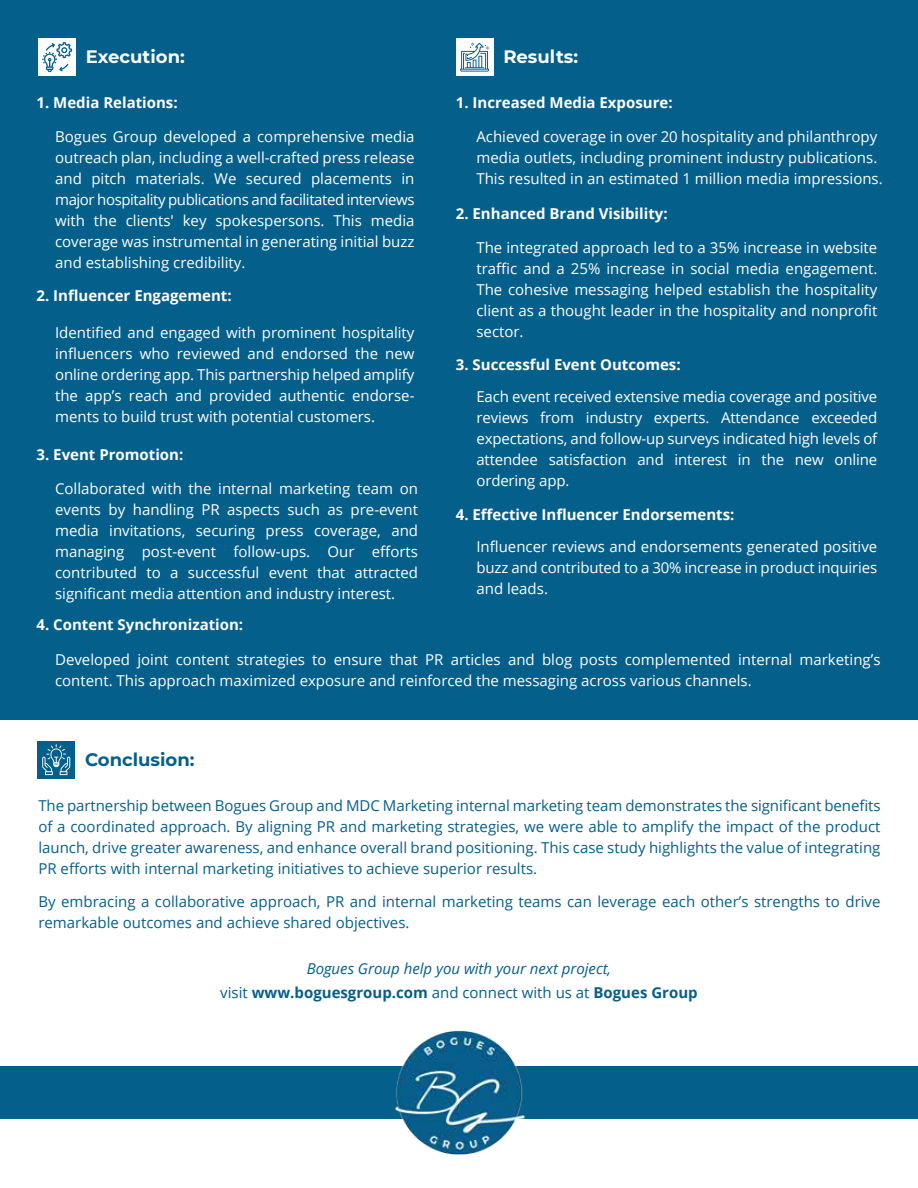
<style>
.page{position:relative;width:918px;height:1188px;background:#fff}
.page>*{position:absolute;margin:0;border:0;box-sizing:border-box;transform-origin:0 0}
.t1{font:700 18px "Montserrat";color:#fff}
.t2{font:700 18px "Montserrat";color:#055f8b}
.t3{font:15px/21px "Open Sans";color:#fff;text-align:justify}
.t4{font:15px/21px "Open Sans";color:#055f8b;text-align:justify}
.t5{font:700 15px "Open Sans";color:#fff}
.t6{font:italic 15px/24px "Open Sans";color:#055f8b;text-align:center}
.s1{font-style:normal}
.s2{font-weight:700;font-style:normal}
</style>
<div class="page">
<div style="left:0;top:0;width:918px;height:719px;background:#055f8b"></div>
<div style="left:0;top:1066px;width:918px;height:53px;background:#055f8b"></div>
<img style="left:394px;top:1030px;width:132px;height:125px">
<div style="left:38px;top:38px;width:38px;height:38px;background:#fff"></div>
<svg style="left:42px;top:42px;width:30px;height:30px"></svg>
<div style="left:456px;top:38px;width:37px;height:38px;background:#fff"></div>
<svg style="left:460px;top:43px;width:29px;height:29px"></svg>
<div style="left:38px;top:741px;width:37px;height:37px;background:#055f8b"></div>
<svg style="left:42px;top:744px;width:28px;height:31px"></svg>
<p class="t1" style="left:86px;top:44px;width:100px">Execution:</p>
<p class="t5" style="left:37px;top:92px;width:143px">1. Media Relations:</p>
<p class="t3" style="left:55px;top:126px;width:361px">Bogues Group developed a comprehensive media outreach plan, including a well-crafted press release and pitch materials. We secured placements in major hospitality publications and facilitated interviews with the clients' key spokespersons. This media coverage was instrumental in generating initial buzz and establishing credibility.</p>
<p class="t5" style="left:37px;top:285px;width:197px">2. Influencer Engagement:</p>
<p class="t3" style="left:55px;top:322px;width:361px">Identified and engaged with prominent hospitality influencers who reviewed and endorsed the new online ordering app. This partnership helped amplify the app’s reach and provided authentic endorse&shy;ments to build trust with potential customers.</p>
<p class="t5" style="left:37px;top:444px;width:148px">3. Event Promotion:</p>
<p class="t3" style="left:55px;top:478px;width:364px">Collaborated with the internal marketing team on events by handling PR aspects such as pre-event media invitations, securing press coverage, and managing post-event follow-ups. Our efforts contributed to a successful event that attracted significant media attention and industry interest.</p>
<p class="t5" style="left:37px;top:614px;width:208px">4. Content Synchronization:</p>
<p class="t1" style="left:503px;top:44px;width:76px">Results:</p>
<p class="t5" style="left:456px;top:92px;width:218px">1. Increased Media Exposure:</p>
<p class="t3" style="left:476px;top:126px;width:408px;text-align:left">Achieved coverage in over 20 hospitality and philanthropy media outlets, including prominent industry publications.<br>This resulted in an estimated 1 million media impressions.</p>
<p class="t5" style="left:456px;top:203px;width:213px">2. Enhanced Brand Visibility:</p>
<p class="t3" style="left:476px;top:237px;width:402px">The integrated approach led to a 35% increase in website traffic and a 25% increase in social media engagement.<br>The cohesive messaging helped establish the hospitality client as a thought leader in the hospitality and nonprofit sector.</p>
<p class="t5" style="left:456px;top:354px;width:226px">3. Successful Event Outcomes:</p>
<p class="t3" style="left:476px;top:385px;width:402px">Each event received extensive media coverage and positive reviews from industry experts. Attendance exceeded expectations, and follow-up surveys indicated high levels of attendee satisfaction and interest in the new online ordering app.</p>
<p class="t5" style="left:456px;top:504px;width:280px">4. Effective Influencer Endorsements:</p>
<p class="t3" style="left:476px;top:535px;width:402px">Influencer reviews and endorsements generated positive buzz and contributed to a 30% increase in product inquiries and leads.</p>
<p class="t3" style="left:55px;top:648px;width:827px">Developed joint content strategies to ensure that PR articles and blog posts complemented internal marketing’s content. This approach maximized exposure and reinforced the messaging across various channels.</p>
<p class="t2" style="left:85px;top:746px;width:111px">Conclusion:</p>
<p class="t4" style="left:38px;top:795px;width:844px">The partnership between Bogues Group and MDC Marketing internal marketing team demonstrates the significant benefits of a coordinated approach. By aligning PR and marketing strategies, we were able to amplify the impact of the product launch, drive greater awareness, and enhance overall brand positioning. This case study highlights the value of integrating PR efforts with internal marketing initiatives to achieve superior results.</p>
<p class="t4" style="left:38px;top:891px;width:844px">By embracing a collaborative approach, PR and internal marketing teams can leverage each other’s strengths to drive remarkable outcomes and achieve shared objectives.</p>
<p class="t6" style="left:220px;top:956px;width:479px">Bogues Group help you with your next project,<br><span class="s1">visit</span> <span class="s2">www.boguesgroup.com</span> <span class="s1">and connect with us at</span> <span class="s2">Bogues Group</span></p>
</div>
